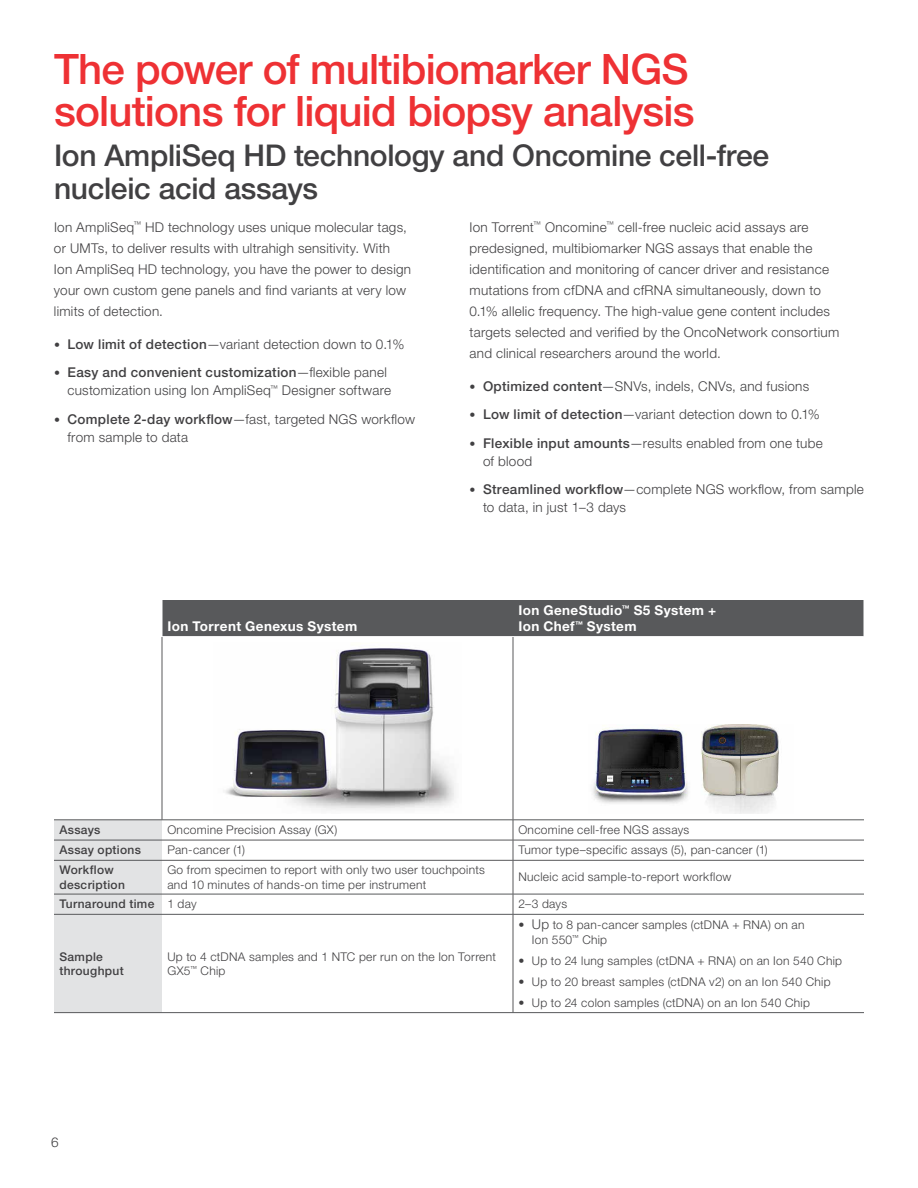
<style>
.page{position:relative;width:918px;height:1188px;background:#fff}
.page>*{position:absolute;margin:0;border:0;box-sizing:border-box;transform-origin:0 0}
.t1{font:500 42px/42px "Helvetica Neue LTW1 G";letter-spacing:-.02em;color:#ee3134}
.t2{font:500 30px/33px "Helvetica Neue LTW1 G";letter-spacing:-.01em;color:#414042}
.t3{font:300 13.5px/21px "Helvetica Neue LTW1 G";letter-spacing:.02em;color:#414042}
.t4{font:700 13.5px/16.2px "Helvetica Neue LTW1 G";letter-spacing:.03em;color:#fff}
.t5{font:300 12px/14.4px "Helvetica Neue LTW1 G";letter-spacing:.025em;color:#414042}
.t6{font:500 12px/14.4px "Helvetica Neue LTW1 G";letter-spacing:.03em;color:#414042}
.s1{font-size:12px}
.s2{font-weight:500}
.s3{font-weight:300}
.s4{font-size:13.5px}
</style>
<div class="page">
<div style="left:163px;top:600px;width:701px;height:36px;background:#58595b"></div>
<div style="left:54px;top:821px;width:108px;height:191px;background:#e2e3e4"></div>
<div style="left:54px;top:860px;width:108px;height:34px;background:#e2e3e4"></div>
<hr style="left:54px;top:820px;width:108px;height:1px;background:#58595b">
<hr style="left:162px;top:820px;width:351px;height:1px;background:#58595b">
<hr style="left:513px;top:820px;width:351px;height:1px;background:#58595b">
<hr style="left:54px;top:840px;width:108px;height:1px;background:#58595b">
<hr style="left:162px;top:840px;width:351px;height:1px;background:#58595b">
<hr style="left:513px;top:840px;width:351px;height:1px;background:#58595b">
<hr style="left:54px;top:860px;width:108px;height:1px;background:#58595b">
<hr style="left:162px;top:860px;width:351px;height:1px;background:#58595b">
<hr style="left:513px;top:860px;width:351px;height:1px;background:#58595b">
<hr style="left:54px;top:894px;width:108px;height:1px;background:#58595b">
<hr style="left:162px;top:894px;width:351px;height:1px;background:#58595b">
<hr style="left:513px;top:894px;width:351px;height:1px;background:#58595b">
<hr style="left:54px;top:914px;width:108px;height:1px;background:#58595b">
<hr style="left:162px;top:914px;width:351px;height:1px;background:#58595b">
<hr style="left:513px;top:914px;width:351px;height:1px;background:#58595b">
<hr style="left:54px;top:1012px;width:108px;height:1px;background:#58595b">
<hr style="left:162px;top:1012px;width:351px;height:1px;background:#58595b">
<hr style="left:513px;top:1012px;width:351px;height:1px;background:#58595b">
<hr style="left:162px;top:637px;width:1px;height:183px;background:#58595b">
<hr style="left:513px;top:637px;width:1px;height:183px;background:#58595b">
<svg style="left:513px;top:820px;width:1px;height:40px"></svg>
<hr style="left:513px;top:861px;width:1px;height:33px;background:#58595b">
<svg style="left:513px;top:894px;width:1px;height:20px"></svg>
<hr style="left:513px;top:915px;width:1px;height:97px;background:#58595b">
<img style="left:225px;top:648px;width:230px;height:163px">
<img style="left:592px;top:725px;width:187px;height:89px">
<h1 class="t1" style="left:54px;top:48px;width:642px">The power of multibiomarker NGS solutions for liquid biopsy analysis</h1>
<h2 class="t2" style="left:54px;top:139px;width:717px">Ion AmpliSeq HD technology and Oncomine cell-free nucleic acid assays</h2>
<p class="t3" style="left:54px;top:216px;width:359px">Ion AmpliSeq<sup>™</sup> HD technology uses unique molecular tags, or UMTs, to deliver results with ultrahigh sensitivity. With Ion AmpliSeq HD technology, you have the power to design your own custom gene panels and find variants at very low limits of detection.</p>
<p class="t3" style="left:54px;top:333px;width:352px"><span class="s1">•</span> <span class="s2">Low limit of detection</span>—variant detection down to 0.1%</p>
<p class="t3" style="left:68px;top:363px;width:325px;line-height:18px;text-indent:-14px"><span class="s1">•</span> <span class="s2">Easy and convenient customization</span>—flexible panel customization using Ion AmpliSeq<sup>™</sup> Designer software</p>
<p class="t3" style="left:68px;top:410px;width:349px;line-height:18px;text-indent:-14px"><span class="s1">•</span> <span class="s2">Complete 2-day workflow</span>—fast, targeted NGS workflow from sample to data</p>
<p class="t3" style="left:470px;top:216px;width:371px">Ion Torrent<sup>™</sup> Oncomine<sup>™</sup> cell-free nucleic acid assays are predesigned, multibiomarker NGS assays that enable the identification and monitoring of cancer driver and resistance mutations from cfDNA and cfRNA simultaneously, down to 0.1% allelic frequency. The high-value gene content includes targets selected and verified by the OncoNetwork consortium and clinical researchers around the world.</p>
<p class="t3" style="left:470px;top:375px;width:341px"><span class="s1">•</span> <span class="s2">Optimized content</span>—SNVs, indels, CNVs, and fusions</p>
<p class="t3" style="left:470px;top:404px;width:352px"><span class="s1">•</span> <span class="s2">Low limit of detection</span>—variant detection down to 0.1%</p>
<p class="t3" style="left:483px;top:434px;width:341px;line-height:18px;text-indent:-14px"><span class="s1">•</span> <span class="s2">Flexible input amounts</span>—results enabled from one tube of blood</p>
<p class="t3" style="left:483px;top:480px;width:382px;line-height:18px;text-indent:-14px"><span class="s1">•</span> <span class="s2">Streamlined workflow</span>—complete NGS workflow, from sample to data, in just 1–3 days</p>
<p class="t4" style="left:167px;top:618px;width:191px">Ion Torrent Genexus System</p>
<p class="t4" style="left:518px;top:602px;width:199px">Ion GeneStudio<sup>™</sup> S5 System +<br>Ion Chef<sup>™</sup> System</p>
<p class="t6" style="left:59px;top:823px;width:43px">Assays</p>
<p class="t5" style="left:167px;top:823px;width:171px">Oncomine Precision Assay (GX)</p>
<p class="t5" style="left:518px;top:823px;width:172px">Oncomine cell-free NGS assays</p>
<p class="t6" style="left:59px;top:843px;width:83px">Assay options</p>
<p class="t5" style="left:167px;top:843px;width:79px">Pan-cancer (1)</p>
<p class="t5" style="left:518px;top:843px;width:251px">Tumor type–specific assays (5), pan-cancer (1)</p>
<p class="t6" style="left:59px;top:863px;width:67px">Workflow description</p>
<p class="t5" style="left:167px;top:863px;width:319px">Go from specimen to report with only two user touchpoints and 10 minutes of hands-on time per instrument</p>
<p class="t5" style="left:518px;top:870px;width:215px">Nucleic acid sample-to-report workflow</p>
<p class="t6" style="left:59px;top:897px;width:139px">Turnaround time <span class="s3">1 day</span></p>
<p class="t5" style="left:518px;top:897px;width:50px">2–3 days</p>
<p class="t6" style="left:59px;top:949px;width:66px">Sample throughput</p>
<p class="t5" style="left:167px;top:949px;width:330px">Up to 4 ctDNA samples and 1 NTC per run on the Ion Torrent<br>GX5<sup>™</sup> Chip</p>
<p class="t5" style="left:532px;top:918px;width:274px;text-indent:-13px">• <span class="s4">Up</span> to 8 pan-cancer samples (ctDNA + RNA) on an<br>Ion 550<sup>™</sup> Chip</p>
<p class="t5" style="left:518px;top:953px;width:325px">• Up to 24 lung samples (ctDNA + RNA) on an Ion 540 Chip</p>
<p class="t5" style="left:518px;top:975px;width:314px">• Up to 20 breast samples (ctDNA v2) on an Ion 540 Chip</p>
<p class="t5" style="left:518px;top:996px;width:293px">• Up to 24 colon samples (ctDNA) on an Ion 540 Chip</p>
<p class="t3" style="left:51px;top:1132px;width:9px">6</p>
</div>
